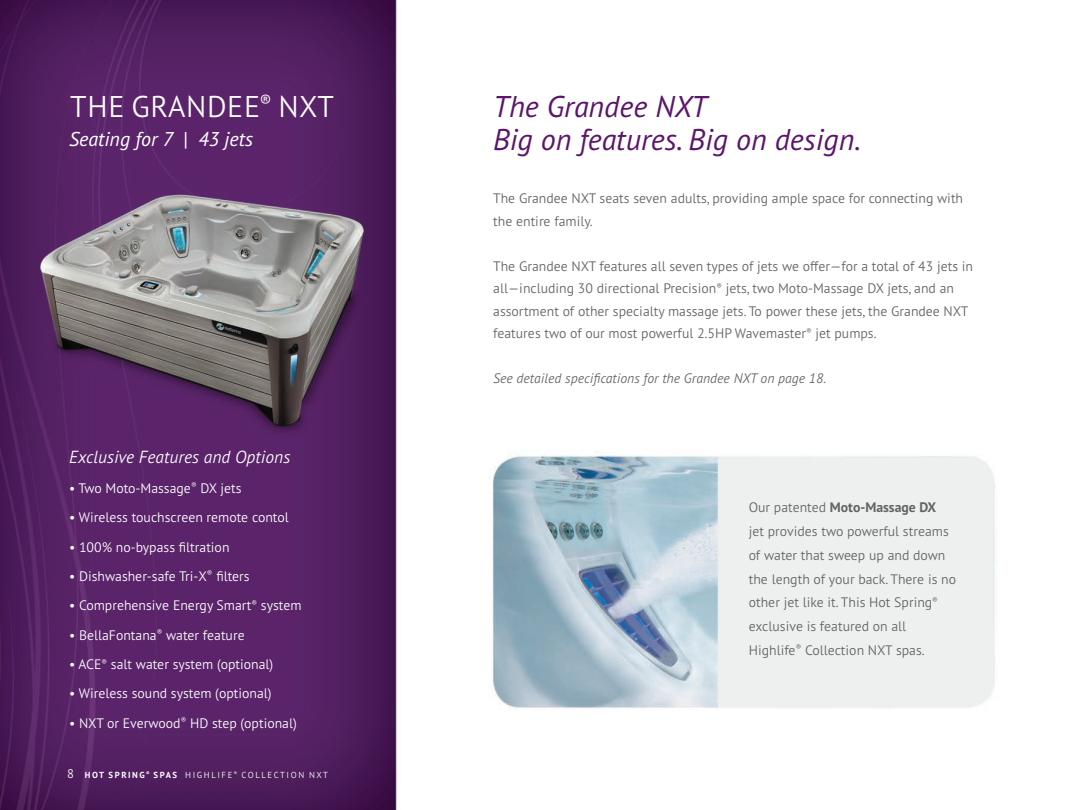
<style>
.page{position:relative;width:1080px;height:810px;background:#fff}
.page>*{position:absolute;margin:0;border:0;box-sizing:border-box;transform-origin:0 0}
.t1{font:italic 30px/33.1px "PT Sans Pro";color:#5b166b}
.t2{font:300 30px "PT Sans Pro";letter-spacing:.02em;color:#fff}
.t3{font:italic 20px "PT Sans Pro";color:#fff}
.t4{font:italic 300 17.5px "PT Sans Pro";color:#fff}
.t5{font:300 13.75px/23.8px "PT Sans Pro";color:#636366}
.t6{font:300 13.75px "PT Sans Pro";color:#fff}
.t7{font:italic 300 13.75px "PT Sans Pro";color:#636366}
.t8{font:300 8.75px "PT Sans Pro";letter-spacing:.18em;color:#fff}
.s1{font-size:12.5px}
.s2{font-weight:700}
</style>
<div class="page">
<img style="left:0;top:0;width:995px;height:810px">
<h1 class="t2" style="left:70px;top:87px;width:81px">THE Grand</h1>
<h1 class="t2" style="left:227px;top:87px;width:108px">ee<sup>®</sup> NXT</h1>
<h1 class="t1" style="left:493px;top:89px;width:369px">The Grandee NXT<br>Big on features. Big on design.</h1>
<p class="t5" style="left:493px;top:187px;width:471px;line-height:22.5px">The Grandee NXT seats seven adults, providing ample space for connecting with the entire family.</p>
<p class="t5" style="left:493px;top:254px;width:481px;line-height:22.5px">The Grandee NXT features all seven types of jets we offer—for a total of 43 jets in all—including 30 directional Precision<sup>®</sup> jets, two Moto-Massage DX jets, and an assortment of other specialty massage jets. To power these jets, the Grandee NXT features two of our most powerful 2.5HP Wavemaster<sup>®</sup> jet pumps.</p>
<p class="t7" style="left:493px;top:370px;width:334px">See detailed specifications for the Grandee NXT on page 18.</p>
<h2 class="t3" style="left:69px;top:126px;width:186px">Seating for 7 | 43 jets</h2>
<p class="t4" style="left:69px;top:446px;width:223px">Exclusive Features and Options</p>
<p class="t6" style="left:69px;top:479px;width:174px">• Two Moto-Massage<sup>®</sup> DX jets</p>
<p class="t6" style="left:69px;top:508px;width:221px">• Wireless touchscreen remote contol</p>
<p class="t6" style="left:69px;top:538px;width:162px">• 100% no-bypass filtration</p>
<p class="t6" style="left:69px;top:567px;width:182px">• Dishwasher-safe Tri-X<sup>®</sup> filters</p>
<p class="t6" style="left:69px;top:597px;width:234px">• Comprehensive Energy Smart<sup>®</sup> system</p>
<p class="t6" style="left:69px;top:626px;width:177px">• BellaFontana<sup>®</sup> water feature</p>
<p class="t6" style="left:69px;top:655px;width:206px">• ACE<sup>®</sup> salt water system (optional)</p>
<p class="t6" style="left:69px;top:685px;width:204px">• Wireless sound system (optional)</p>
<p class="t6" style="left:69px;top:714px;width:229px">• NXT or Everwood<sup>®</sup> HD step (optional)</p>
<p class="t8" style="left:67px;top:769px;width:214px"><span class="s1">8</span> <span class="s2">Hot Spring</span><sup>®</sup> <span class="s2">Spas</span> Hi gh li fe<sup>®</sup> Co llection</p>
<p class="t8" style="left:309px;top:769px;width:21px">NXT</p>
<p class="t5" style="left:749px;top:495px;width:209px">Our patented <span class="s2">Moto-Massage DX<br></span>jet provides two powerful streams of water that sweep up and down the length of your back. There is no other jet like it. This Hot Spring<sup>® </sup>exclusive is featured on all<br>Highlife<sup>®</sup> Collection NXT spas.</p>
</div>
